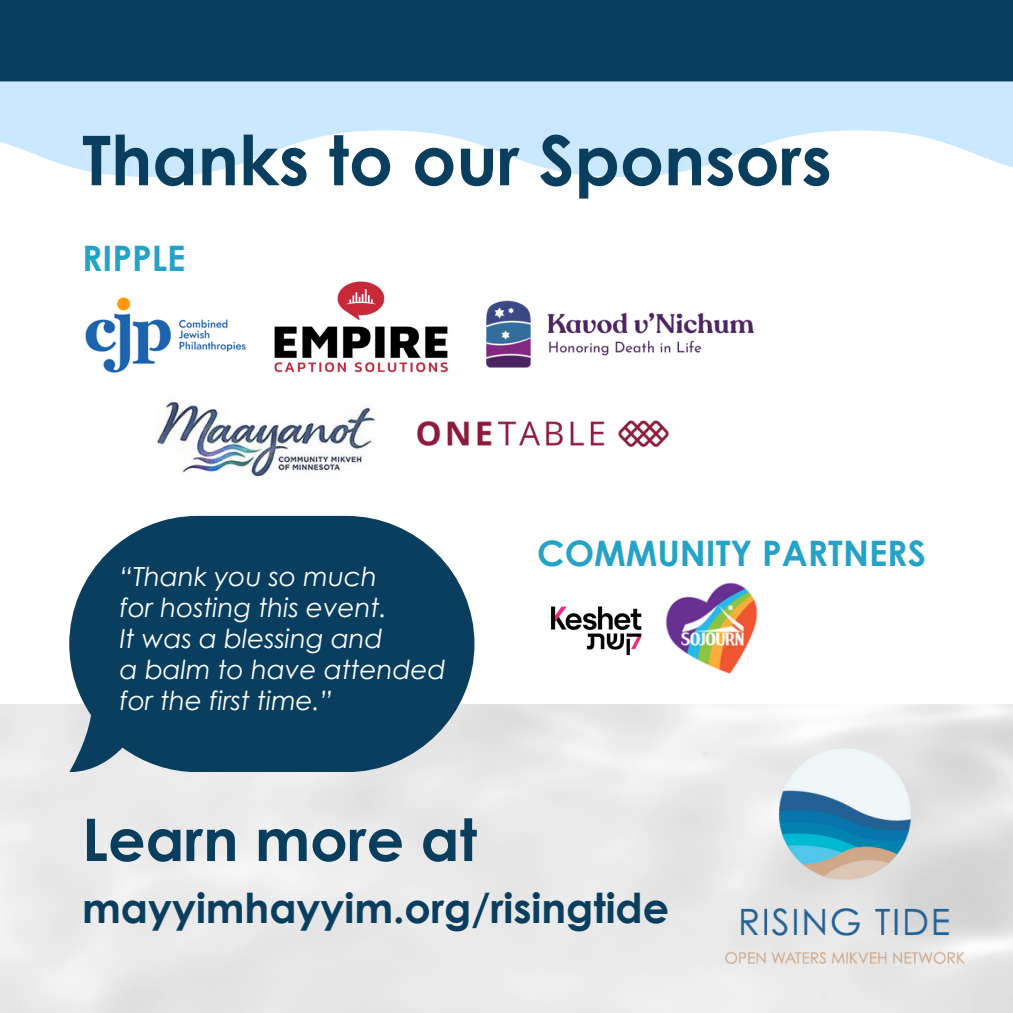
<style>
.page{position:relative;width:1013px;height:1013px;background:#fff}
.page>*{position:absolute;margin:0;border:0;box-sizing:border-box;transform-origin:0 0}
.t1{font:700 68.75px "Century Gothic";color:#093e5e}
.t2{font:700 58.75px "Century Gothic";color:#093e5e}
.t3{font:700 41.25px "Century Gothic";color:#093e5e}
.t4{font:700 35.12px "Century Gothic";color:#24a3c7}
.t5{font:italic 26.25px "Century Gothic";color:#fff}
</style>
<div class="page">
<svg style="left:0;top:81px;width:1012px;height:96px;fill:#cae8ff"></svg>
<div style="left:0;top:0;width:1012px;height:81px;background:#093e5e"></div>
<img style="left:85px;top:297px;width:161px;height:76px">
<img style="left:274px;top:281px;width:174px;height:92px">
<img style="left:486px;top:300px;width:268px;height:66px">
<img style="left:156px;top:402px;width:219px;height:77px">
<img style="left:408px;top:366px;width:261px;height:82px">
<img style="left:551px;top:606px;width:91px;height:48px">
<img style="left:665px;top:582px;width:93px;height:72px">
<svg style="left:69px;top:516px;width:405px;height:256px;background:#265470"></svg>
<img style="left:580px;top:654px;width:432px;height:358px">
<p class="t1" style="left:82px;top:116px;width:751px">Thanks to our Sponsors</p>
<p class="t4" style="left:82px;top:235px;width:105px">RIPPLE</p>
<p class="t5" style="left:120px;top:560px;width:259px">“Thank you so much</p>
<p class="t5" style="left:120px;top:591px;width:269px">for hosting this event.</p>
<p class="t5" style="left:120px;top:622px;width:264px">It was a blessing and</p>
<p class="t5" style="left:120px;top:653px;width:327px">a balm to have attended</p>
<p class="t5" style="left:120px;top:684px;width:214px">for the first time.”</p>
<p class="t4" style="left:537px;top:530px;width:390px">COMMUNITY PARTNERS</p>
<p class="t2" style="left:82px;top:802px;width:396px">Learn more at</p>
<p class="t3" style="left:82px;top:881px;width:588px">mayyimhayyim.org/risingtide</p>
</div>
